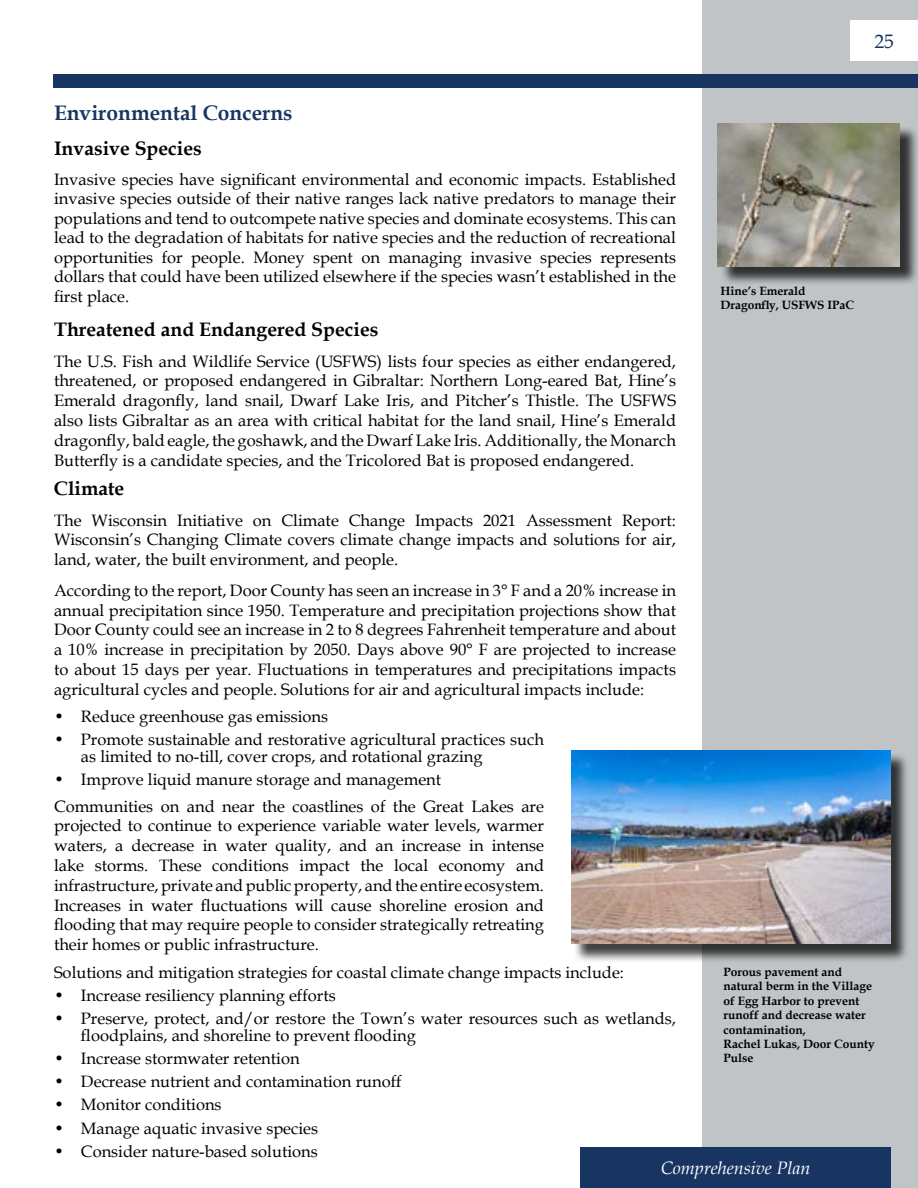
<style>
.page{position:relative;width:918px;height:1188px;background:#fff}
.page>*{position:absolute;margin:0;border:0;box-sizing:border-box;transform-origin:0 0}
.t1{font:700 21px "Book Antiqua";color:#183562}
.t2{font:700 19.5px "Book Antiqua";color:#000}
.t3{font:19.5px "Book Antiqua";color:#183562}
.t4{font:italic 18px "Book Antiqua";color:#fff}
.t5{font:16.5px/19.8px "Book Antiqua";color:#000;text-align:justify}
.t6{font:700 12px/14.4px "Book Antiqua";color:#000}
</style>
<div class="page">
<div style="left:702px;top:0;width:216px;height:1188px;background:#c0c4c6"></div>
<div style="left:54px;top:74px;width:864px;height:14px;background:#183562"></div>
<div style="left:580px;top:1148px;width:311px;height:40px;background:#183562"></div>
<div style="left:850px;top:20px;width:68px;height:41px;background:#fff"></div>
<div style="left:720px;top:126px;width:198px;height:159px;background:#000;opacity:.75"></div>
<img style="left:717px;top:123px;width:183px;height:144px">
<div style="left:574px;top:753px;width:336px;height:210px;background:#000;opacity:.75"></div>
<img style="left:571px;top:750px;width:320px;height:194px">
<p class="t1" style="left:54px;top:99px;width:240px">Environmental Concerns</p>
<p class="t2" style="left:54px;top:135px;width:149px">Invasive Species</p>
<p class="t5" style="left:54px;top:169px;width:624px">Invasive species have significant environmental and economic impacts. Established invasive species outside of their native ranges lack native predators to manage their populations and tend to outcompete native species and dominate ecosystems. This can lead to the degradation of habitats for native species and the reduction of recreational opportunities for people. Money spent on managing invasive species represents dollars that could have been utilized elsewhere if the species wasn’t established in the first place.</p>
<p class="t2" style="left:54px;top:316px;width:326px">Threatened and Endangered Species</p>
<p class="t5" style="left:54px;top:351px;width:624px">The U.S. Fish and Wildlife Service (USFWS) lists four species as either endangered, threatened, or proposed endangered in Gibraltar: Northern Long-eared Bat, Hine’s Emerald dragonfly, land snail, Dwarf Lake Iris, and Pitcher’s Thistle. The USFWS also lists Gibraltar as an area with critical habitat for the land snail, Hine’s Emerald dragonfly, bald eagle, the goshawk, and the Dwarf Lake Iris. Additionally, the Monarch Butterfly is a candidate species, and the Tricolored Bat is proposed endangered.</p>
<p class="t2" style="left:54px;top:475px;width:72px">Climate</p>
<p class="t5" style="left:54px;top:510px;width:624px">The Wisconsin Initiative on Climate Change Impacts 2021 Assessment Report:<br>Wisconsin’s Changing Climate covers climate change impacts and solutions for air, land, water, the built environment, and people.</p>
<p class="t5" style="left:54px;top:580px;width:624px">According to the report, Door County has seen an increase in 3° F and a 20% increase in annual precipitation since 1950. Temperature and precipitation projections show that Door County could see an increase in 2 to 8 degrees Fahrenheit temperature and about a 10% increase in precipitation by 2050. Days above 90° F are projected to increase to about 15 days per year. Fluctuations in temperatures and precipitations impacts agricultural cycles and people. Solutions for air and agricultural impacts include:</p>
<p class="t5" style="left:54px;top:706px;width:276px">• Reduce greenhouse gas emissions</p>
<p class="t5" style="left:81px;top:731px;width:465px;line-height:16.5px;text-indent:-27px">• Promote sustainable and restorative agricultural practices such as limited to no-till, cover crops, and rotational grazing</p>
<p class="t5" style="left:54px;top:766px;width:492px;line-height:26.5px">• Improve liquid manure storage and management<br>Communities on and near the coastlines of the Great Lakes are</p>
<p class="t5" style="left:54px;top:816px;width:492px">projected to continue to experience variable water levels, warmer waters, a decrease in water quality, and an increase in intense lake storms. These conditions impact the local economy and infrastructure, private and public property, and the entire ecosystem.<br>Increases in water fluctuations will cause shoreline erosion and flooding that may require people to consider strategically retreating their homes or public infrastructure.</p>
<p class="t5" style="left:54px;top:962px;width:572px">Solutions and mitigation strategies for coastal climate change impacts include:</p>
<p class="t5" style="left:54px;top:985px;width:283px">• Increase resiliency planning efforts</p>
<p class="t5" style="left:81px;top:1010px;width:597px;line-height:16.5px;text-indent:-27px">• Preserve, protect, and/or restore the Town’s water resources such as wetlands, floodplains, and shoreline to prevent flooding</p>
<p class="t5" style="left:54px;top:1048px;width:247px">• Increase stormwater retention</p>
<p class="t5" style="left:54px;top:1071px;width:349px">• Decrease nutrient and contamination runoff</p>
<p class="t5" style="left:54px;top:1094px;width:169px">• Monitor conditions</p>
<p class="t5" style="left:54px;top:1118px;width:266px">• Manage aquatic invasive species</p>
<p class="t5" style="left:54px;top:1141px;width:265px">• Consider nature-based solutions</p>
<p class="t3" style="left:874px;top:27px;width:21px">25</p>
<p class="t6" style="left:720px;top:284px;width:135px">Hine’s Emerald<br>Dragonfly, USFWS IPaC</p>
<p class="t6" style="left:724px;top:965px;width:153px">Porous pavement and natural berm in the Village of Egg Harbor to prevent runoff and decrease water contamination,<br>Rachel Lukas, Door County<br>Pulse</p>
<p class="t4" style="left:661px;top:1156px;width:151px">Comprehensive Plan</p>
</div>
